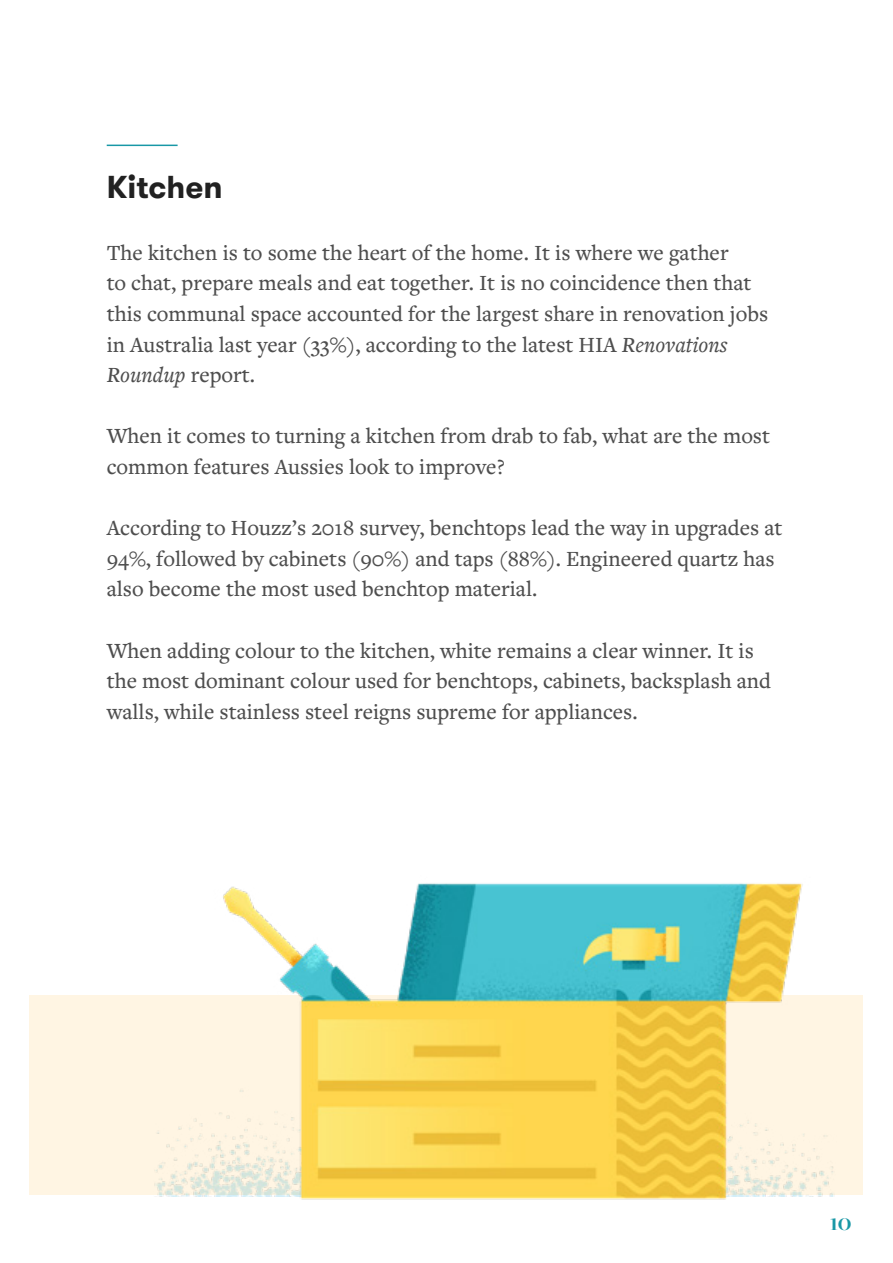
<style>
.page{position:relative;width:893px;height:1263px;background:#fff}
.page>*{position:absolute;margin:0;border:0;box-sizing:border-box;transform-origin:0 0}
.t1{font:700 31.5px "GT Walsheim";color:#212121}
.t2{font:700 24px "Freight Big Pro";color:#1998a6}
.t3{font:500 22.5px/30.6px "Freight Text Pro";color:#4e4e4e}
.s1{font-style:italic}
</style>
<div class="page">
<div style="left:30px;top:995px;width:833px;height:200px;background:#fff5e3"></div>
<img style="left:178px;top:883px;width:656px;height:317px">
<hr style="left:107px;top:145px;width:71px;height:1px;background:#1998a6">
<h1 class="t1" style="left:107px;top:167px;width:117px">Kitchen</h1>
<p class="t3" style="left:107px;top:236px;width:663px">The kitchen is to some the heart of the home. It is where we gather<br>to chat, prepare meals and eat together. It is no coincidence then that this communal space accounted for the largest share in renovation jobs in Australia last year (33%), according to the latest HIA <span class="s1">Renovations Roundup</span> report.</p>
<p class="t3" style="left:107px;top:420px;width:665px">When it comes to turning a kitchen from drab to fab, what are the most common features Aussies look to improve?</p>
<p class="t3" style="left:107px;top:512px;width:677px">According to Houzz’s 2018 survey, benchtops lead the way in upgrades at<br>94%, followed by cabinets (90%) and taps (88%). Engineered quartz has also become the most used benchtop material.</p>
<p class="t3" style="left:107px;top:634px;width:666px">When adding colour to the kitchen, white remains a clear winner. It is the most dominant colour used for benchtops, cabinets, backsplash and walls, while stainless steel reigns supreme for appliances.</p>
<p class="t2" style="left:830px;top:1207px;width:23px">10</p>
</div>
